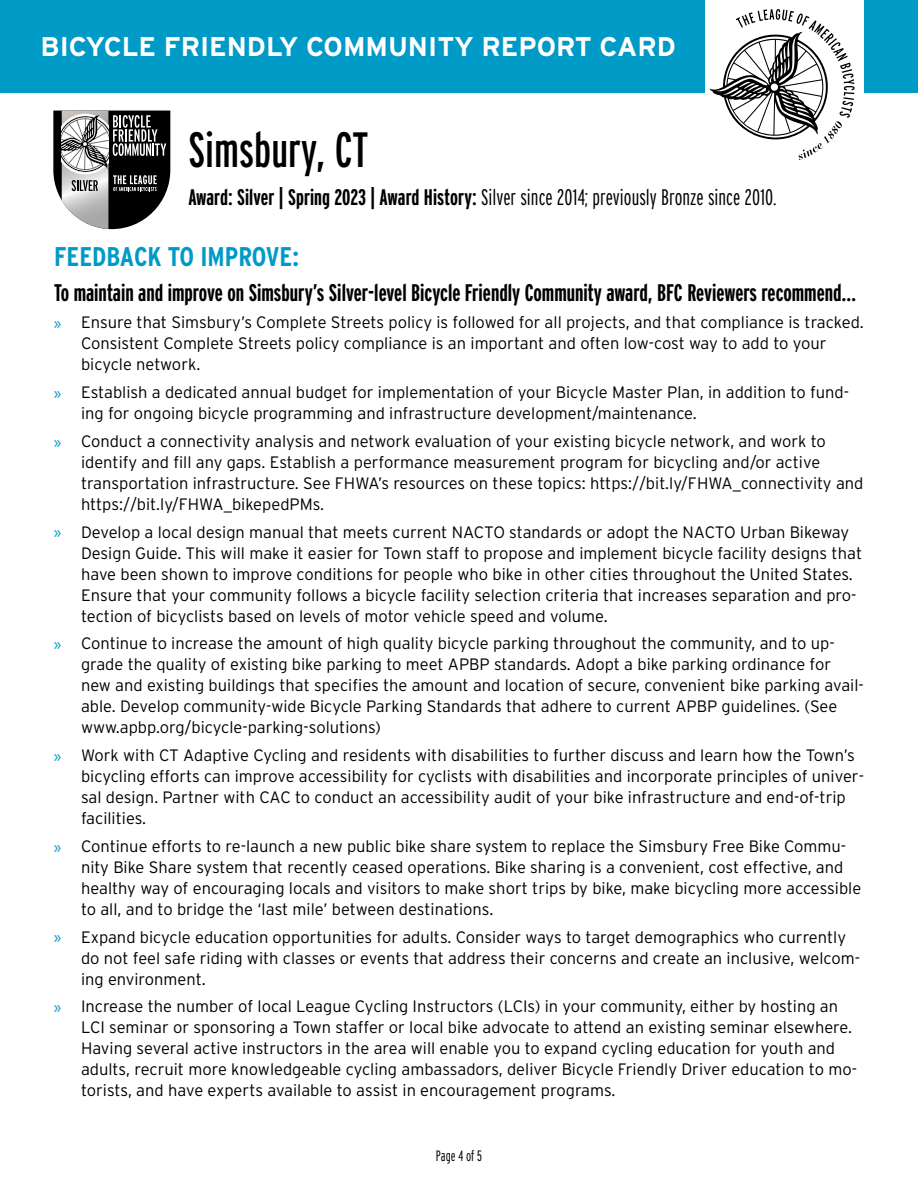
<style>
.page{position:relative;width:918px;height:1188px;background:#fff}
.page>*{position:absolute;margin:0;border:0;box-sizing:border-box;transform-origin:0 0}
.t1{font:extra-condensed 49.5px "Interstate";color:#000}
.t2{font:700 27px "Interstate";color:#fff}
.t3{font:700 27px "Interstate Condensed";color:#009ac7}
.t4{font:700 extra-condensed 24px "Interstate";color:#000}
.t5{font:300 22.5px "Interstate Compressed";color:#000}
.t6{font:300 16.5px/21px "Interstate";color:#000}
.t7{font:300 extra-condensed 15px "Interstate";color:#000}
.s1{font-weight:700}
.s2{font-family:"Myriad Pro";font-weight:400;font-size:18px;color:#009ac7}
</style>
<div class="page">
<div style="left:0;top:0;width:918px;height:93px;background:#009ac7"></div>
<div style="left:705px;top:0;width:159px;height:162px;background:#fff"></div>
<svg style="left:709px;top:9px;width:146px;height:151px"></svg>
<svg style="left:53px;top:111px;width:117px;height:118px"></svg>
<h2 class="t2" style="left:40px;top:32px;width:637px">BICYCLE FRIENDLY COMMUNITY REPORT CARD</h2>
<h1 class="t1" style="left:188px;top:119px;width:182px">Simsbury, CT</h1>
<h3 class="t5" style="left:188px;top:185px;width:590px"><span class="s1">Award: Silver | Spring 2023 | Award History:</span> Silver since 2014; previously Bronze since 2010.</h3>
<h2 class="t3" style="left:54px;top:242px;width:247px">FEEDBACK TO IMPROVE:</h2>
<h3 class="t4" style="left:54px;top:278px;width:804px">To maintain and improve on Simsbury’s Silver-level Bicycle Friendly Community award, BFC Reviewers recommend…</h3>
<p class="t6" style="left:81px;top:312px;width:784px;text-indent:-27px"><span class="s2">»</span> Ensure that Simsbury’s Complete Streets policy is followed for all projects, and that compliance is tracked.<br>Consistent Complete Streets policy compliance is an important and often low-cost way to add to your bicycle network.</p>
<p class="t6" style="left:81px;top:382px;width:770px;text-indent:-27px"><span class="s2">»</span> Establish a dedicated annual budget for implementation of your Bicycle Master Plan, in addition to fund&shy;ing for ongoing bicycle programming and infrastructure development/maintenance.</p>
<p class="t6" style="left:81px;top:431px;width:784px;text-indent:-27px"><span class="s2">»</span> Conduct a connectivity analysis and network evaluation of your existing bicycle network, and work to identify and fill any gaps. Establish a performance measurement program for bicycling and/or active transportation infrastructure. See FHWA’s resources on these topics: https://bit.ly/FHWA_connectivity and https://bit.ly/FHWA_bikepedPMs.</p>
<p class="t6" style="left:81px;top:521px;width:783px;text-indent:-27px"><span class="s2">»</span> Develop a local design manual that meets current NACTO standards or adopt the NACTO Urban Bikeway Design Guide. This will make it easier for Town staff to propose and implement bicycle facility designs that have been shown to improve conditions for people who bike in other cities throughout the United States.<br>Ensure that your community follows a bicycle facility selection criteria that increases separation and pro&shy;tection of bicyclists based on levels of motor vehicle speed and volume.</p>
<p class="t6" style="left:81px;top:633px;width:784px;text-indent:-27px"><span class="s2">»</span> Continue to increase the amount of high quality bicycle parking throughout the community, and to up&shy;grade the quality of existing bike parking to meet APBP standards. Adopt a bike parking ordinance for new and existing buildings that specifies the amount and location of secure, convenient bike parking avail&shy;able. Develop community-wide Bicycle Parking Standards that adhere to current APBP guidelines. (See www.apbp.org/bicycle-parking-solutions)</p>
<p class="t6" style="left:81px;top:745px;width:785px;text-indent:-27px"><span class="s2">»</span> Work with CT Adaptive Cycling and residents with disabilities to further discuss and learn how the Town’s bicycling efforts can improve accessibility for cyclists with disabilities and incorporate principles of univer&shy;sal design. Partner with CAC to conduct an accessibility audit of your bike infrastructure and end-of-trip facilities.</p>
<p class="t6" style="left:81px;top:836px;width:782px;text-indent:-27px"><span class="s2">»</span> Continue efforts to re-launch a new public bike share system to replace the Simsbury Free Bike Commu&shy;nity Bike Share system that recently ceased operations. Bike sharing is a convenient, cost effective, and healthy way of encouraging locals and visitors to make short trips by bike, make bicycling more accessible to all, and to bridge the ‘last mile’ between destinations.</p>
<p class="t6" style="left:81px;top:926px;width:781px;text-indent:-27px"><span class="s2">»</span> Expand bicycle education opportunities for adults. Consider ways to target demographics who currently do not feel safe riding with classes or events that address their concerns and create an inclusive, welcom&shy;ing environment.</p>
<p class="t6" style="left:81px;top:996px;width:778px;text-indent:-27px"><span class="s2">»</span> Increase the number of local League Cycling Instructors (LCIs) in your community, either by hosting an LCI seminar or sponsoring a Town staffer or local bike advocate to attend an existing seminar elsewhere.<br>Having several active instructors in the area will enable you to expand cycling education for youth and adults, recruit more knowledgeable cycling ambassadors, deliver Bicycle Friendly Driver education to mo&shy;torists, and have experts available to assist in encouragement programs.</p>
<p class="t7" style="left:436px;top:1147px;width:48px">Page 4 of 5</p>
</div>
